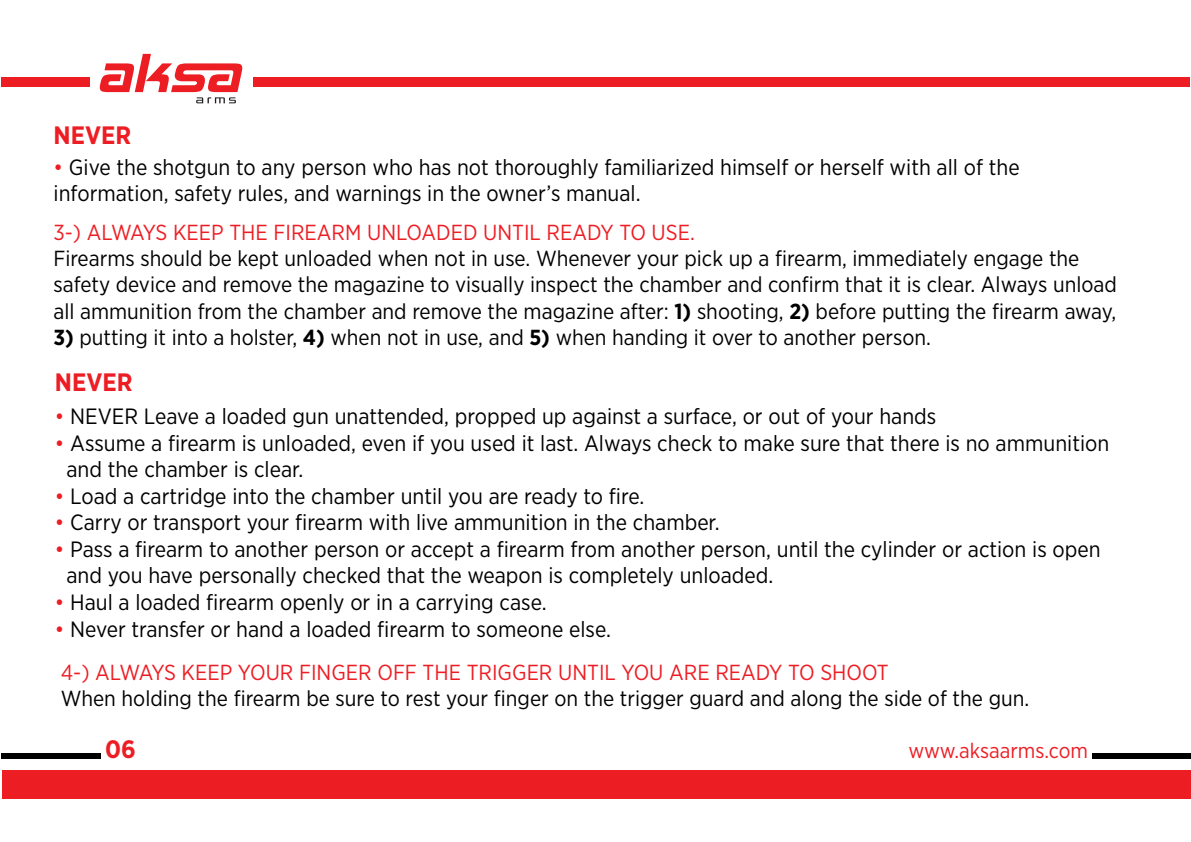
<style>
.page{position:relative;width:1191px;height:842px;background:#fff}
.page>*{position:absolute;margin:0;border:0;box-sizing:border-box;transform-origin:0 0}
.t1{font:700 25.2px "Gotham Narrow";color:#ed1d24}
.t2{font:22.2px/26.6px "Gotham Narrow";color:#000}
.t3{font:21.8px/26.2px "Gotham Narrow";color:#000}
.t4{font:21.8px "Gotham Narrow";color:#ed1d24}
.t5{font:21.2px "Gotham Narrow";color:#ed1d24}
.s1{color:#ed1d24}
.s2{font-weight:700}
</style>
<div class="page">
<svg style="left:100px;top:54px;width:142px;height:49px"></svg>
<div style="left:2px;top:77px;width:88px;height:9px;background:#ed1d24"></div>
<div style="left:253px;top:77px;width:937px;height:9px;background:#ed1d24"></div>
<div style="left:2px;top:770px;width:1188px;height:29px;background:#ed1d24"></div>
<div style="left:1091px;top:753px;width:99px;height:5px;background:#000"></div>
<div style="left:2px;top:753px;width:99px;height:5px;background:#000"></div>
<p class="t1" style="left:54px;top:119px;width:79px">NEVER</p>
<p class="t2" style="left:54px;top:153px;width:967px"><span class="s1">•</span> Give the shotgun to any person who has not thoroughly familiarized himself or herself with all of the information, safety rules, and warnings in the owner’s manual.</p>
<p class="t4" style="left:53px;top:219px;width:643px">3-) ALWAYS KEEP THE FIREARM UNLOADED UNTIL READY TO USE.</p>
<p class="t3" style="left:53px;top:245px;width:1065px">Firearms should be kept unloaded when not in use. Whenever your pick up a firearm, immediately engage the safety device and remove the magazine to visually inspect the chamber and confirm that it is clear. Always unload all ammunition from the chamber and remove the magazine after: <span class="s2">1)</span> shooting, <span class="s2">2)</span> before putting the firearm away,</p>
<p class="t3" style="left:53px;top:323px;width:879px"><span class="s2">3)</span> putting it into a holster, <span class="s2">4)</span> when not in use, and <span class="s2">5)</span> when handing it over to another person.</p>
<p class="t1" style="left:55px;top:366px;width:79px">NEVER</p>
<p class="t2" style="left:55px;top:403px;width:883px"><span class="s1">•</span> NEVER Leave a loaded gun unattended, propped up against a surface, or out of your hands</p>
<p class="t2" style="left:66px;top:429px;width:1044px;text-indent:-11px"><span class="s1">•</span> Assume a firearm is unloaded, even if you used it last. Always check to make sure that there is no ammunition and the chamber is clear.</p>
<p class="t2" style="left:55px;top:482px;width:591px"><span class="s1">•</span> Load a cartridge into the chamber until you are ready to fire.</p>
<p class="t2" style="left:55px;top:509px;width:666px"><span class="s1">•</span> Carry or transport your firearm with live ammunition in the chamber.</p>
<p class="t2" style="left:66px;top:535px;width:1035px;text-indent:-11px"><span class="s1">•</span> Pass a firearm to another person or accept a firearm from another person, until the cylinder or action is open and you have personally checked that the weapon is completely unloaded.</p>
<p class="t2" style="left:55px;top:588px;width:493px"><span class="s1">•</span> Haul a loaded firearm openly or in a carrying case.</p>
<p class="t2" style="left:55px;top:615px;width:557px"><span class="s1">•</span> Never transfer or hand a loaded firearm to someone else.</p>
<p class="t4" style="left:61px;top:659px;width:829px">4-) ALWAYS KEEP YOUR FINGER OFF THE TRIGGER UNTIL YOU ARE READY TO SHOOT</p>
<p class="t3" style="left:61px;top:685px;width:970px">When holding the firearm be sure to rest your finger on the trigger guard and along the side of the gun.</p>
<p class="t1" style="left:105px;top:733px;width:32px">06</p>
<p class="t5" style="left:908px;top:738px;width:181px">www.aksaarms.com</p>
</div>
